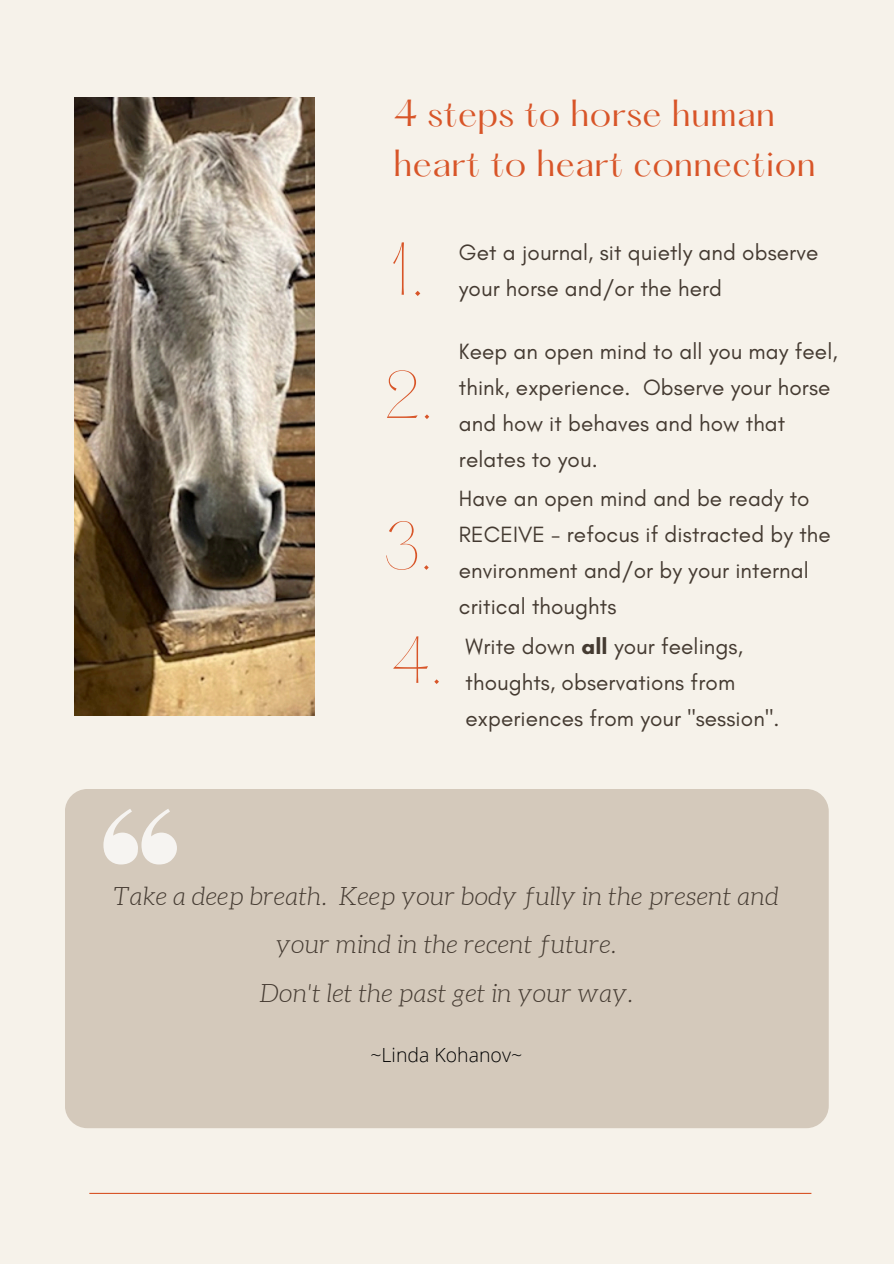
<style>
.page{position:relative;width:894px;height:1264px;background:#fff}
.page>*{position:absolute;margin:0;border:0;box-sizing:border-box;transform-origin:0 0}
.t1{font:200 65.4px "Hatton";color:#d85528}
.t2{font:200 58.05px "Hatton";color:#d85528}
.t3{font:33px/50.7px "Hatton";letter-spacing:.01em;color:#d85528}
.t4{font:italic 300 25.5px/48.3px "Aleo";letter-spacing:.01em;color:#443a31;text-align:center}
.t5{font:22.5px/36px "Glacial Indifference";letter-spacing:.005em;color:#443a31}
.t6{font:300 19.5px "Open Sans";color:#000}
.s1{font-weight:700}
</style>
<div class="page">
<div style="left:0;top:0;width:893px;height:1263px;background:#f6f2ea"></div>
<div style="left:65px;top:789px;width:763px;height:339px;background:#d4c9bb;border-radius:22px"></div>
<svg style="left:103px;top:809px;width:73px;height:55px"></svg>
<img style="left:75px;top:98px;width:240px;height:617px">
<hr style="left:89px;top:1192px;width:722px;height:1px;background:#d85528">
<p class="t3" style="left:393px;top:91px;width:424px">4 steps to horse human heart to heart connection</p>
<h5 class="t1" style="left:391px;top:238px;width:35px">1.</h5>
<h2 class="t2" style="left:383px;top:368px;width:51px">2.</h2>
<h2 class="t2" style="left:383px;top:518px;width:51px">3.</h2>
<h3 class="t5" style="left:459px;top:234px;width:361px">Get a journal, sit quietly and observe your horse and/or the herd</h3>
<h1 class="t5" style="left:459px;top:333px;width:380px">Keep an open mind to all you may feel, think, experience. Observe your horse and how it behaves and how that relates to you.</h1>
<h2 class="t5" style="left:459px;top:480px;width:373px">Have an open mind and be ready to<br>RECEIVE - refocus if distracted by the environment and/or by your internal critical thoughts</h2>
<h5 class="t2" style="left:391px;top:633px;width:53px">4.</h5>
<p class="t5" style="left:465px;top:627px;width:315px">Write down <span class="s1">all</span> your feelings, thoughts, observations from experiences from your "session".</p>
<h5 class="t4" style="left:114px;top:872px;width:666px">Take a deep breath. Keep your body fully in the present and your mind in the recent future.<br>Don't let the past get in your way.</h5>
<h5 class="t6" style="left:370px;top:1041px;width:153px">~Linda Kohanov~</h5>
</div>
